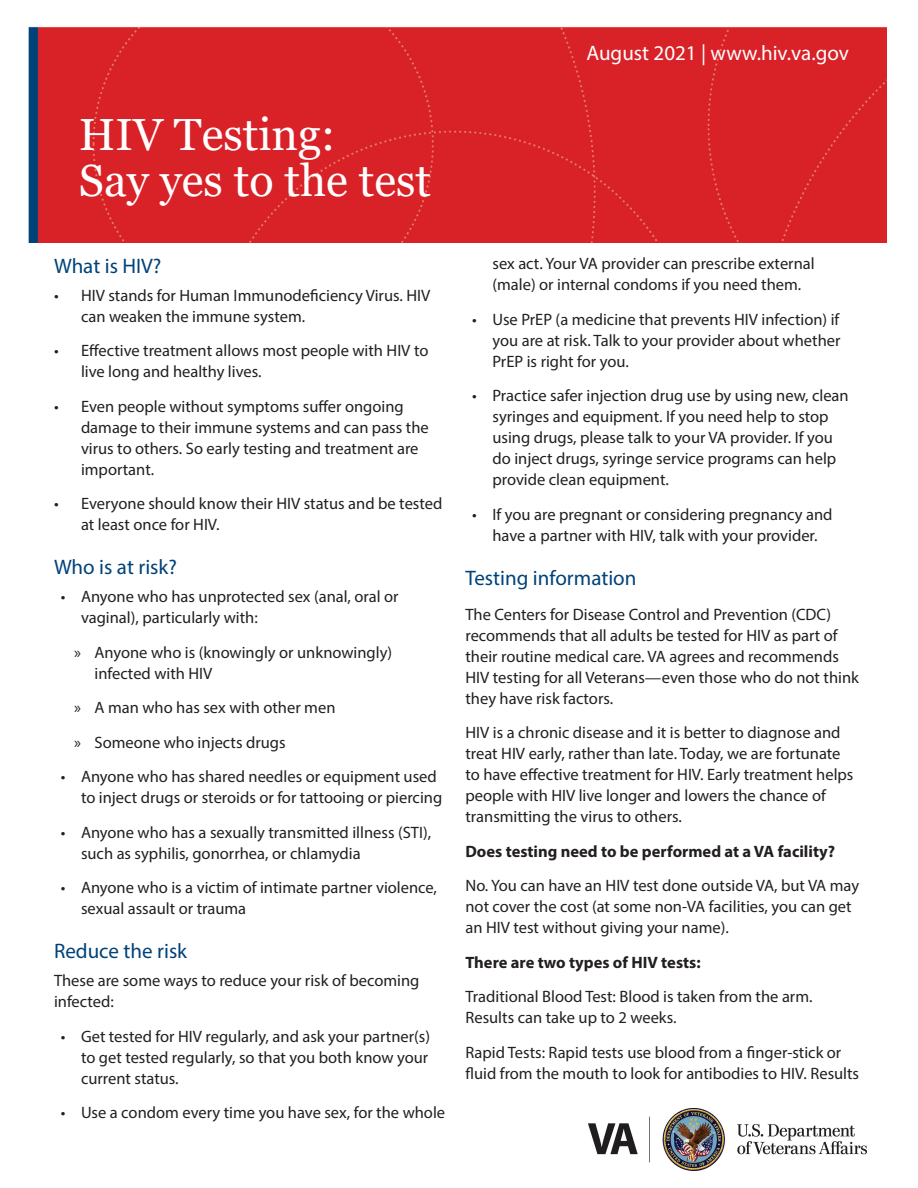
<style>
.page{position:relative;width:918px;height:1188px;background:#fff}
.page>*{position:absolute;margin:0;border:0;box-sizing:border-box;transform-origin:0 0}
.t1{font:45px/46.5px "Georgia";color:#fff}
.t2{font:21px "Myriad Pro";color:#004279}
.t3{font:21px "Myriad Pro";color:#fff}
.t4{font:16.5px/21px "Myriad Pro";color:#231f20}
.t5{font:700 16.5px "Myriad Pro";color:#231f20}
</style>
<div class="page">
<div style="left:28px;top:26px;width:859px;height:217px;background:#d92128"></div>
<img style="left:588px;top:1108px;width:278px;height:62px">
<h1 class="t1" style="left:79px;top:112px;width:354px">HIV Testing:<br>Say yes to the test</h1>
<p class="t2" style="left:54px;top:253px;width:109px">What is HIV?</p>
<p class="t4" style="left:81px;top:284px;width:351px;text-indent:-27px">• HIV stands for Human Immunodeficiency Virus. HIV can weaken the immune system.</p>
<p class="t4" style="left:81px;top:340px;width:349px;text-indent:-27px">• Effective treatment allows most people with HIV to live long and healthy lives.</p>
<p class="t4" style="left:81px;top:395px;width:349px;text-indent:-27px">• Even people without symptoms suffer ongoing damage to their immune systems and can pass the virus to others. So early testing and treatment are important.</p>
<p class="t4" style="left:81px;top:493px;width:363px;text-indent:-27px">• Everyone should know their HIV status and be tested at least once for HIV.</p>
<p class="t2" style="left:54px;top:554px;width:124px">Who is at risk?</p>
<p class="t4" style="left:81px;top:586px;width:319px;text-indent:-20px">• Anyone who has unprotected sex (anal, oral or vaginal), particularly with:</p>
<p class="t4" style="left:94px;top:641px;width:299px;text-indent:-20px">» Anyone who is (knowingly or unknowingly) infected with HIV</p>
<p class="t4" style="left:74px;top:690px;width:263px;line-height:34.5px">» A man who has sex with other men » Someone who injects drugs</p>
<p class="t4" style="left:81px;top:766px;width:363px;text-indent:-20px">• Anyone who has shared needles or equipment used to inject drugs or steroids or for tattooing or piercing</p>
<p class="t4" style="left:81px;top:821px;width:352px;text-indent:-20px">• Anyone who has a sexually transmitted illness (STI), such as syphilis, gonorrhea, or chlamydia</p>
<p class="t4" style="left:81px;top:877px;width:358px;text-indent:-20px">• Anyone who is a victim of intimate partner violence, sexual assault or trauma</p>
<p class="t2" style="left:54px;top:938px;width:135px">Reduce the risk</p>
<p class="t4" style="left:54px;top:970px;width:367px">These are some ways to reduce your risk of becoming infected:</p>
<p class="t4" style="left:81px;top:1025px;width:351px;text-align:justify;text-indent:-20px">• Get tested for HIV regularly, and ask your partner(s) to get tested regularly, so that you both know your current status.</p>
<p class="t4" style="left:61px;top:1102px;width:386px">• Use a condom every time you have sex, for the whole</p>
<p class="t3" style="left:586px;top:40px;width:264px">August 2021 | www.hiv.va.gov</p>
<p class="t4" style="left:492px;top:253px;width:324px">sex act. Your VA provider can prescribe external (male) or internal condoms if you need them.</p>
<p class="t4" style="left:492px;top:309px;width:350px;text-align:justify;text-indent:-20px">• Use PrEP (a medicine that prevents HIV infection) if you are at risk. Talk to your provider about whether PrEP is right for you.</p>
<p class="t4" style="left:492px;top:385px;width:358px;text-indent:-20px">• Practice safer injection drug use by using new, clean syringes and equipment. If you need help to stop using drugs, please talk to your VA provider. If you do inject drugs, syringe service programs can help provide clean equipment.</p>
<p class="t4" style="left:472px;top:504px;width:362px;text-align:center">• If you are pregnant or considering pregnancy and have a partner with HIV, talk with your provider.</p>
<p class="t2" style="left:465px;top:565px;width:173px">Testing information</p>
<p class="t4" style="left:465px;top:603px;width:395px">The Centers for Disease Control and Prevention (CDC) recommends that all adults be tested for HIV as part of their routine medical care. VA agrees and recommends HIV testing for all Veterans—even those who do not think they have risk factors.</p>
<p class="t4" style="left:465px;top:722px;width:390px">HIV is a chronic disease and it is better to diagnose and treat HIV early, rather than late. Today, we are fortunate to have effective treatment for HIV. Early treatment helps people with HIV live longer and lowers the chance of transmitting the virus to others.</p>
<p class="t5" style="left:465px;top:840px;width:371px">Does testing need to be performed at a VA facility?</p>
<p class="t4" style="left:465px;top:875px;width:395px">No. You can have an HIV test done outside VA, but VA may not cover the cost (at some non-VA facilities, you can get an HIV test without giving your name).</p>
<p class="t5" style="left:465px;top:951px;width:237px">There are two types of HIV tests:</p>
<p class="t4" style="left:465px;top:986px;width:349px">Traditional Blood Test: Blood is taken from the arm.<br>Results can take up to 2 weeks.</p>
<p class="t4" style="left:465px;top:1041px;width:395px">Rapid Tests: Rapid tests use blood from a finger-stick or fluid from the mouth to look for antibodies to HIV. Results</p>
</div>
